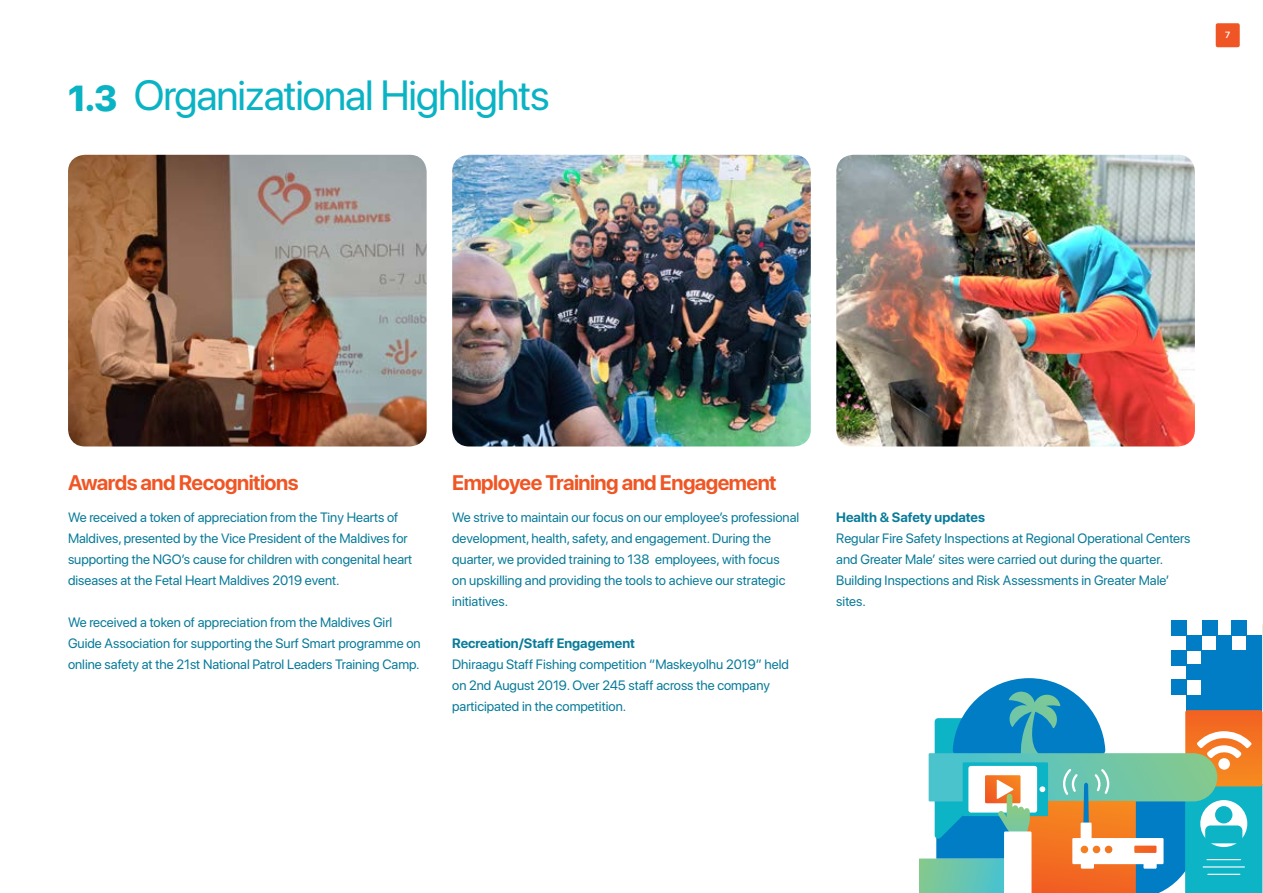
<style>
.page{position:relative;width:1263px;height:893px;background:#fff}
.page>*{position:absolute;margin:0;border:0;box-sizing:border-box;transform-origin:0 0}
.t1{font:42px "SF Pro Display";letter-spacing:-.025em;color:#0ab3c4}
.t2{font:700 21px "SF Pro Display";letter-spacing:-.025em;color:#f05625}
.t3{font:13.5px/21px "SF Pro Display";color:#087b99}
.t4{font:700 13.5px "SF Pro Display";color:#087b99}
.t5{font:600 9px "SF Pro Display";color:#fff}
.s1{font-weight:800;font-size:36px}
</style>
<div class="page">
<img style="left:68px;top:155px;width:359px;height:291px">
<img style="left:452px;top:155px;width:359px;height:291px">
<img style="left:836px;top:155px;width:359px;height:291px">
<div style="left:1202px;top:620px;width:15px;height:16px;background:#007dc5"></div>
<div style="left:1232px;top:620px;width:15px;height:16px;background:#007dc5"></div>
<div style="left:1171px;top:620px;width:15px;height:15px;background:#007dc5"></div>
<svg style="left:919px;top:624px;width:344px;height:269px"></svg>
<div style="left:1216px;top:23px;width:24px;height:24px;background:#f05625;border-radius:2px"></div>
<h1 class="t1" style="left:68px;top:63px;width:483px"><span class="s1">1.3</span> Organizational Highlights</h1>
<p class="t5" style="left:1225px;top:29px;width:7px">7</p>
<h2 class="t2" style="left:68px;top:471px;width:232px">Awards and Recognitions</h2>
<h2 class="t2" style="left:452px;top:471px;width:326px">Employee Training and Engagement</h2>
<p class="t3" style="left:68px;top:507px;width:346px">We received a token of appreciation from the Tiny Hearts of Maldives, presented by the Vice President of the Maldives for supporting the NGO’s cause for children with congenital heart diseases at the Fetal Heart Maldives 2019 event.</p>
<p class="t3" style="left:68px;top:612px;width:354px">We received a token of appreciation from the Maldives Girl<br>Guide Association for supporting the Surf Smart programme on online safety at the 21st National Patrol Leaders Training Camp.</p>
<p class="t3" style="left:452px;top:507px;width:349px">We strive to maintain our focus on our employee’s professional development, health, safety, and engagement. During the quarter, we provided training to 138 employees, with focus<br>on upskilling and providing the tools to achieve our strategic initiatives.</p>
<p class="t4" style="left:452px;top:636px;width:184px">Recreation/Staff Engagement</p>
<p class="t3" style="left:452px;top:654px;width:338px">Dhiraagu Staff Fishing competition “Maskeyolhu 2019” held on 2nd August 2019. Over 245 staff across the company participated in the competition.</p>
<p class="t4" style="left:836px;top:510px;width:150px">Health &amp; Safety updates</p>
<p class="t3" style="left:836px;top:528px;width:356px">Regular Fire Safety Inspections at Regional Operational Centers and Greater Male’ sites were carried out during the quarter.<br>Building Inspections and Risk Assessments in Greater Male’ sites.</p>
</div>
